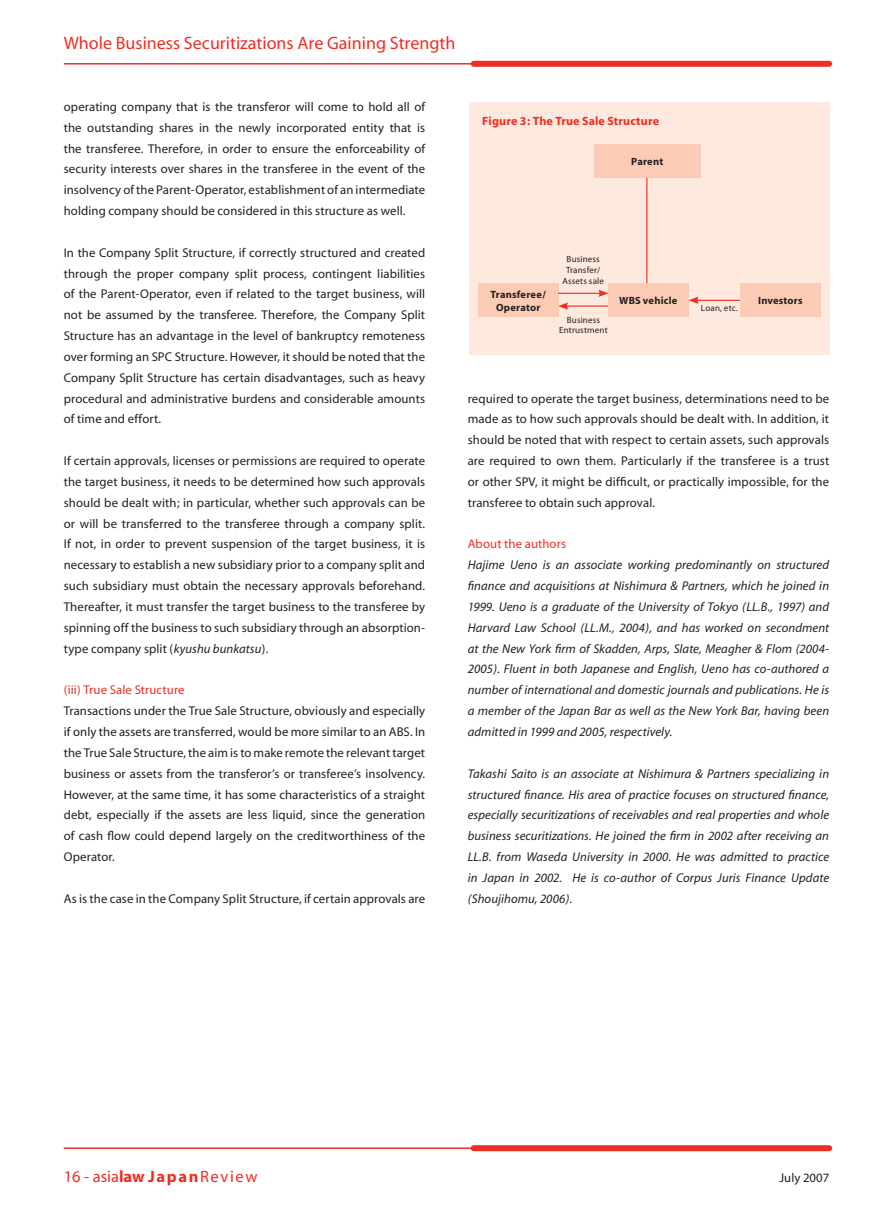
<style>
.page{position:relative;width:893px;height:1212px;background:#fff}
.page>*{position:absolute;margin:0;border:0;box-sizing:border-box;transform-origin:0 0}
.t1{font:18px "Myriad";color:#ee2e22}
.t2{font:16.5px "Myriad";letter-spacing:.1em;color:#ee2e22}
.t3{font:12.75px/20.9px "Myriad";letter-spacing:.005em;color:#231f20;text-align:justify}
.t4{font:italic 12.75px/20.9px "Myriad";letter-spacing:.005em;color:#231f20;text-align:justify}
.t5{font:12.75px "Myriad";letter-spacing:.005em;color:#ee2e22}
.t6{font:700 12px "Myriad";letter-spacing:.015em;color:#ee2e22}
.t7{font:700 10.5px/12.6px "Myriad";letter-spacing:.02em;color:#231f20;text-align:center}
.t8{font:9px/10.8px "Myriad";letter-spacing:.02em;color:#231f20;text-align:center}
.s1{font-style:italic}
.s2{font-weight:700}
</style>
<div class="page">
<hr style="left:64px;top:63px;width:460px;height:2px;background:#ee2e22">
<hr style="left:64px;top:1147px;width:460px;height:2px;background:#ee2e22">
<div style="left:474px;top:61px;width:355px;height:6px;background:#ee2e22"></div>
<div style="left:474px;top:1145px;width:355px;height:6px;background:#ee2e22"></div>
<div style="left:469px;top:102px;width:360px;height:252px;background:#fde9dd"></div>
<hr style="left:696px;top:300px;width:80px;height:1px;background:#ee2e22">
<svg style="left:688px;top:297px;width:10px;height:7px"></svg>
<hr style="left:646px;top:163px;width:1px;height:132px;background:#ee2e22">
<div style="left:740px;top:284px;width:81px;height:33px;background:#fccbb5"></div>
<div style="left:594px;top:144px;width:106px;height:33px;background:#fccbb5"></div>
<div style="left:478px;top:284px;width:80px;height:33px;background:#fccbb5"></div>
<hr style="left:566px;top:305px;width:80px;height:2px;background:#ee2e22">
<svg style="left:558px;top:302px;width:10px;height:8px"></svg>
<hr style="left:558px;top:293px;width:43px;height:1px;background:#ee2e22">
<svg style="left:598px;top:290px;width:10px;height:7px"></svg>
<div style="left:608px;top:284px;width:80px;height:33px;background:#fccbb5"></div>
<h1 class="t1" style="left:64px;top:34px;width:393px">Whole Business Securitizations Are Gaining Strength</h1>
<p class="t3" style="left:64px;top:97px;width:363px">operating company that is the transferor will come to hold all of the outstanding shares in the newly incorporated entity that is the transferee. Therefore, in order to ensure the enforceability of security interests over shares in the transferee in the event of the insolvency of the Parent-Operator, establishment of an intermediate holding company should be considered in this structure as well.</p>
<p class="t3" style="left:64px;top:243px;width:363px">In the Company Split Structure, if correctly structured and created through the proper company split process, contingent liabilities of the Parent-Operator, even if related to the target business, will not be assumed by the transferee. Therefore, the Company Split Structure has an advantage in the level of bankruptcy remoteness over forming an SPC Structure. However, it should be noted that the Company Split Structure has certain disadvantages, such as heavy procedural and administrative burdens and considerable amounts of time and effort.</p>
<p class="t3" style="left:64px;top:451px;width:363px">If certain approvals, licenses or permissions are required to operate the target business, it needs to be determined how such approvals should be dealt with; in particular, whether such approvals can be or will be transferred to the transferee through a company split.<br>If not, in order to prevent suspension of the target business, it is necessary to establish a new subsidiary prior to a company split and such subsidiary must obtain the necessary approvals beforehand.<br>Thereafter, it must transfer the target business to the transferee by spinning off the business to such subsidiary through an absorption&shy;type company split (<span class="s1">kyushu bunkatsu</span>).</p>
<p class="t5" style="left:64px;top:684px;width:122px">(iii) True Sale Structure</p>
<p class="t3" style="left:64px;top:701px;width:363px">Transactions under the True Sale Structure, obviously and especially if only the assets are transferred, would be more similar to an ABS. In the True Sale Structure, the aim is to make remote the relevant target business or assets from the transferor’s or transferee’s insolvency.<br>However, at the same time, it has some characteristics of a straight debt, especially if the assets are less liquid, since the generation of cash flow could depend largely on the creditworthiness of the Operator.</p>
<p class="t3" style="left:64px;top:888px;width:363px">As is the case in the Company Split Structure, if certain approvals are</p>
<p class="t6" style="left:482px;top:114px;width:178px">Figure 3: The True Sale Structure</p>
<p class="t7" style="left:631px;top:155px;width:34px">Parent</p>
<p class="t8" style="left:562px;top:254px;width:43px">Business<br>Transfer/<br>Assets sale</p>
<p class="t8" style="left:559px;top:315px;width:50px">Business<br>Entrustment</p>
<p class="t7" style="left:491px;top:288px;width:57px">Transferee/<br>Operator</p>
<p class="t7" style="left:619px;top:295px;width:60px">WBS vehicle</p>
<p class="t8" style="left:701px;top:303px;width:38px">Loan, etc.</p>
<p class="t7" style="left:758px;top:295px;width:46px">Investors</p>
<p class="t3" style="left:468px;top:388px;width:363px">required to operate the target business, determinations need to be made as to how such approvals should be dealt with. In addition, it should be noted that with respect to certain assets, such approvals are required to own them. Particularly if the transferee is a trust or other SPV, it might be difficult, or practically impossible, for the transferee to obtain such approval.</p>
<p class="t5" style="left:468px;top:538px;width:100px">About the authors</p>
<p class="t4" style="left:468px;top:555px;width:363px">Hajime Ueno is an associate working predominantly on structured finance and acquisitions at Nishimura &amp; Partners, which he joined in 1999. Ueno is a graduate of the University of Tokyo (LL.B., 1997) and Harvard Law School (LL.M., 2004), and has worked on secondment at the New York firm of Skadden, Arps, Slate, Meagher &amp; Flom (2004- 2005). Fluent in both Japanese and English, Ueno has co-authored a number of international and domestic journals and publications. He is a member of the Japan Bar as well as the New York Bar, having been admitted in 1999 and 2005, respectively.</p>
<p class="t4" style="left:468px;top:763px;width:363px">Takashi Saito is an associate at Nishimura &amp; Partners specializing in structured finance. His area of practice focuses on structured finance, especially securitizations of receivables and real properties and whole business securitizations. He joined the firm in 2002 after receiving an LL.B. from Waseda University in 2000. He was admitted to practice in Japan in 2002. He is co-author of Corpus Juris Finance Update (Shoujihomu, 2006).</p>
<p class="t2" style="left:64px;top:1168px;width:195px">16 - asia<span class="s2">law Japan</span>Review</p>
<p class="t3" style="left:780px;top:1168px;width:51px">July 2007</p>
</div>
